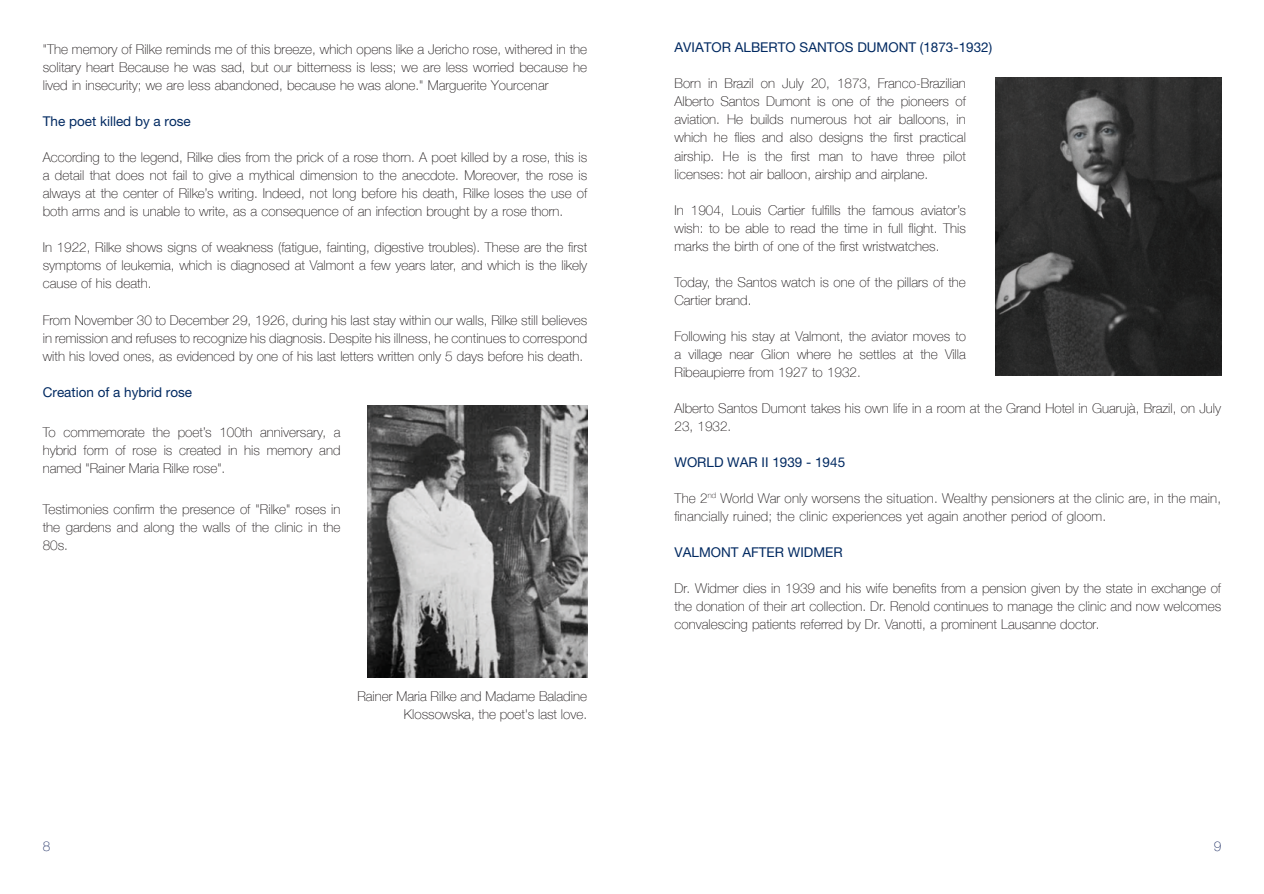
<style>
.page{position:relative;width:1264px;height:894px;background:#fff}
.page>*{position:absolute;margin:0;border:0;box-sizing:border-box;transform-origin:0 0}
.t1{font:100 13.5px/18px "Helvetica Neue";color:#1b1617;text-align:justify}
.t2{font:13.5px "Helvetica Neue";color:#002961}
.t3{font:100 13.5px "Helvetica Neue";color:#1e2e63}
</style>
<div class="page">
<img style="left:367px;top:406px;width:220px;height:271px">
<img style="left:995px;top:77px;width:226px;height:298px">
<p class="t1" style="left:43px;top:40px;width:546px">"The memory of Rilke reminds me of this breeze, which opens like a Jericho rose, withered in the solitary heart Because he was sad, but our bitterness is less; we are less worried because he lived in insecurity; we are less abandoned, because he was alone." Marguerite Yourcenar</p>
<p class="t2" style="left:43px;top:116px;width:150px">The poet killed by a rose</p>
<p class="t1" style="left:43px;top:148px;width:546px">According to the legend, Rilke dies from the prick of a rose thorn. A poet killed by a rose, this is a detail that does not fail to give a mythical dimension to the anecdote. Moreover, the rose is always at the center of Rilke’s writing. Indeed, not long before his death, Rilke loses the use of both arms and is unable to write, as a consequence of an infection brought by a rose thorn.</p>
<p class="t1" style="left:43px;top:238px;width:546px">In 1922, Rilke shows signs of weakness (fatigue, fainting, digestive troubles). These are the first symptoms of leukemia, which is diagnosed at Valmont a few years later, and which is the likely cause of his death.</p>
<p class="t1" style="left:43px;top:310px;width:546px">From November 30 to December 29, 1926, during his last stay within our walls, Rilke still believes in remission and refuses to recognize his diagnosis. Despite his illness, he continues to correspond with his loved ones, as evidenced by one of his last letters written only 5 days before his death.</p>
<p class="t2" style="left:43px;top:386px;width:151px">Creation of a hybrid rose</p>
<p class="t1" style="left:43px;top:423px;width:299px">To commemorate the poet’s 100th anniversary, a hybrid form of rose is created in his memory and named "Rainer Maria Rilke rose".</p>
<p class="t1" style="left:43px;top:499px;width:299px">Testimonies confirm the presence of "Rilke" roses in the gardens and along the walls of the clinic in the 80s.</p>
<p class="t1" style="left:357px;top:687px;width:231px;text-align:right">Rainer Maria Rilke and Madame Baladine<br>Klossowska, the poet's last love.</p>
<p class="t2" style="left:674px;top:42px;width:319px">AVIATOR ALBERTO SANTOS DUMONT (1873-1932)</p>
<p class="t1" style="left:674px;top:74px;width:293px">Born in Brazil on July 20, 1873, Franco-Brazilian Alberto Santos Dumont is one of the pioneers of aviation. He builds numerous hot air balloons, in which he flies and also designs the first practical airship. He is the first man to have three pilot licenses: hot air balloon, airship and airplane.</p>
<p class="t1" style="left:674px;top:200px;width:293px">In 1904, Louis Cartier fulfills the famous aviator’s wish: to be able to read the time in full flight. This marks the birth of one of the first wristwatches.</p>
<p class="t1" style="left:674px;top:272px;width:293px">Today, the Santos watch is one of the pillars of the<br>Cartier brand.</p>
<p class="t1" style="left:674px;top:326px;width:293px">Following his stay at Valmont, the aviator moves to a village near Glion where he settles at the Villa Ribeaupierre from 1927 to 1932.</p>
<p class="t1" style="left:674px;top:398px;width:548px">Alberto Santos Dumont takes his own life in a room at the Grand Hotel in Guarujà, Brazil, on July<br>23, 1932.</p>
<p class="t2" style="left:674px;top:456px;width:172px">WORLD WAR II 1939 - 1945</p>
<p class="t1" style="left:674px;top:488px;width:548px">The 2<sup>nd</sup> World War only worsens the situation. Wealthy pensioners at the clinic are, in the main, financially ruined; the clinic experiences yet again another period of gloom.</p>
<p class="t2" style="left:674px;top:546px;width:170px">VALMONT AFTER WIDMER</p>
<p class="t1" style="left:674px;top:578px;width:548px">Dr. Widmer dies in 1939 and his wife benefits from a pension given by the state in exchange of the donation of their art collection. Dr. Renold continues to manage the clinic and now welcomes convalescing patients referred by Dr. Vanotti, a prominent Lausanne doctor.</p>
<p class="t3" style="left:43px;top:838px;width:9px">8</p>
<p class="t3" style="left:1213px;top:838px;width:9px">9</p>
</div>
